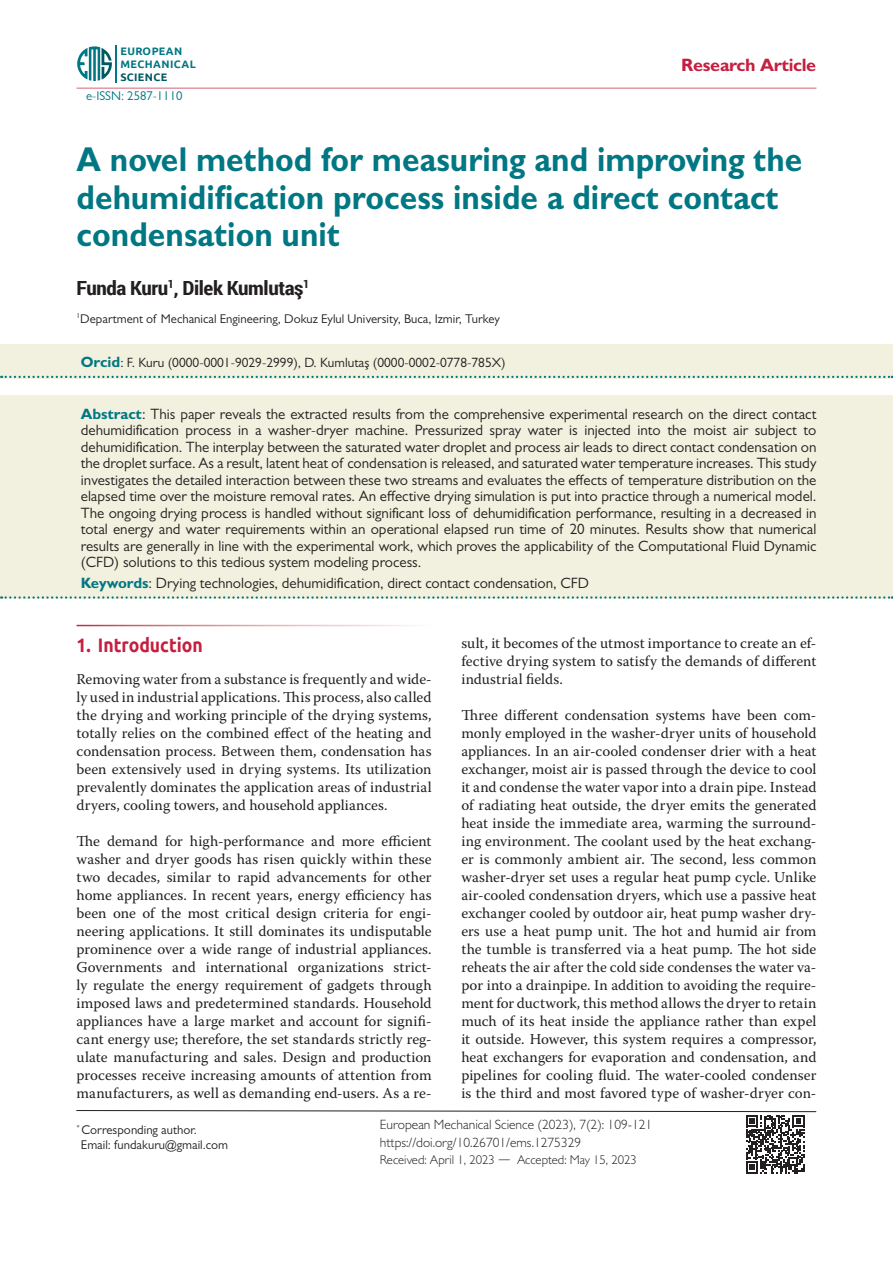
<style>
.page{position:relative;width:893px;height:1263px;background:#fff}
.page>*{position:absolute;margin:0;border:0;box-sizing:border-box;transform-origin:0 0}
.t1{font:700 34.65px/37.8px "Gill Sans";color:#007782;scale:.91 1}
.t2{font:700 19.5px "Roboto Condensed";letter-spacing:-.02em;color:#231f20;scale:1.1 1}
.t3{font:700 19.5px "Ubuntu";color:#c51f40;scale:.9 1}
.t4{font:700 18px "Gill Sans";letter-spacing:-.02em;color:#c51f40}
.t5{font:15px/18px "Warnock Pro";letter-spacing:.005em;color:#231f20;text-align:justify}
.t6{font:15px/16.5px "Gill Sans";color:#231f20;text-align:justify}
.t7{font:300 13.5px/18px "Gill Sans";color:#231f20}
.t8{font:13.5px "Gill Sans";color:#231f20}
.t9{font:12.75px/15.3px "Gill Sans";color:#231f20}
.t10{font:300 12.75px "Gill Sans";color:#231f20}
.t11{font:12.75px "Gill Sans";color:#007782}
.t12{font:700 10.8px/13px "Ubuntu";letter-spacing:.035em;color:#007782}
.t13{font:700 10.8px "Ubuntu";letter-spacing:.025em;color:#005962}
.s1{font-weight:700;font-size:15px;color:#007782}
.s2{font-weight:700;color:#007782}
.s3{font-family:"Cronos Pro";font-size:13.5px}
</style>
<div class="page">
<div style="left:0;top:344px;width:893px;height:34px;background:#f2f0de"></div>
<svg style="left:1px;top:376px;width:892px;height:2px"></svg>
<div style="left:0;top:396px;width:893px;height:182px;background:#f2f0de"></div>
<div style="left:0;top:565px;width:893px;height:34px;background:#f2f0de"></div>
<svg style="left:1px;top:596px;width:892px;height:3px"></svg>
<svg style="left:76px;top:1110px;width:741px;height:63px"></svg>
<hr style="left:77px;top:88px;width:739px;height:1px;background:#d66279">
<svg style="left:77px;top:45px;width:39px;height:38px"></svg>
<hr style="left:116px;top:45px;width:1px;height:38px;background:#007782">
<p class="t12" style="left:120px;top:44px;width:77px">EUROPEAN<br>MECHANICAL</p>
<p class="t13" style="left:120px;top:70px;width:48px">SCIENCE</p>
<p class="t11" style="left:86px;top:89px;width:98px">e-ISSN: 2587-1110</p>
<p class="t4" style="left:681px;top:54px;width:137px">Research Article</p>
<h1 class="t1" style="left:77px;top:139px;width:799px">A novel method for measuring and improving the dehumidification process inside a direct contact condensation unit</h1>
<h2 class="t2" style="left:77px;top:274px;width:213px">Funda Kuru<sup>1</sup>, Dilek Kumlutaş<sup>1</sup></h2>
<p class="t9" style="left:77px;top:311px;width:425px"><sup>1</sup>Department of Mechanical Engineering, Dokuz Eylul University, Buca, Izmir, Turkey</p>
<p class="t8" style="left:81px;top:355px;width:426px"><span class="s1">Orcid</span>: F. Kuru (0000-0001-9029-2999), D. Kumlutaş (0000-0002-0778-785X)</p>
<p class="t6" style="left:81px;top:405px;width:737px"><span class="s2">Abstract</span>: This paper reveals the extracted results from the comprehensive experimental research on the direct contact dehumidification process in a washer-dryer machine. Pressurized spray water is injected into the moist air subject to dehumidification. The interplay between the saturated water droplet and process air leads to direct contact condensation on the droplet surface. As a result, latent heat of condensation is released, and saturated water temperature increases. This study investigates the detailed interaction between these two streams and evaluates the effects of temperature distribution on the elapsed time over the moisture removal rates. An effective drying simulation is put into practice through a numerical model.<br>The ongoing drying process is handled without significant loss of dehumidification performance, resulting in a decreased in total energy and water requirements within an operational elapsed run time of 20 minutes. Results show that numerical results are generally in line with the experimental work, which proves the applicability of the Computational Fluid Dynamic (CFD) solutions to this tedious system modeling process.</p>
<p class="t6" style="left:81px;top:574px;width:510px"><span class="s2">Keywords</span>: Drying technologies, dehumidification, direct contact condensation, CFD</p>
<h2 class="t3" style="left:77px;top:633px;width:142px">1. Introduction</h2>
<p class="t5" style="left:77px;top:670px;width:357px">Removing water from a substance is frequently and wide&shy;ly used in industrial applications. This process, also called the drying and working principle of the drying systems, totally relies on the combined effect of the heating and condensation process. Between them, condensation has been extensively used in drying systems. Its utilization prevalently dominates the application areas of industrial dryers, cooling towers, and household appliances.</p>
<p class="t5" style="left:77px;top:832px;width:357px">The demand for high-performance and more efficient washer and dryer goods has risen quickly within these two decades, similar to rapid advancements for other home appliances. In recent years, energy efficiency has been one of the most critical design criteria for engi&shy;neering applications. It still dominates its undisputable prominence over a wide range of industrial appliances.<br>Governments and international organizations strict&shy;ly regulate the energy requirement of gadgets through imposed laws and predetermined standards. Household appliances have a large market and account for signifi&shy;cant energy use; therefore, the set standards strictly reg&shy;ulate manufacturing and sales. Design and production processes receive increasing amounts of attention from manufacturers, as well as demanding end-users. As a re-</p>
<p class="t5" style="left:461px;top:634px;width:357px">sult, it becomes of the utmost importance to create an ef&shy;fective drying system to satisfy the demands of different industrial fields.</p>
<p class="t5" style="left:461px;top:706px;width:357px">Three different condensation systems have been com&shy;monly employed in the washer-dryer units of household appliances. In an air-cooled condenser drier with a heat exchanger, moist air is passed through the device to cool it and condense the water vapor into a drain pipe. Instead of radiating heat outside, the dryer emits the generated heat inside the immediate area, warming the surround&shy;ing environment. The coolant used by the heat exchang&shy;er is commonly ambient air. The second, less common washer-dryer set uses a regular heat pump cycle. Unlike air-cooled condensation dryers, which use a passive heat exchanger cooled by outdoor air, heat pump washer dry&shy;ers use a heat pump unit. The hot and humid air from the tumble is transferred via a heat pump. The hot side reheats the air after the cold side condenses the water va&shy;por into a drainpipe. In addition to avoiding the require&shy;ment for ductwork, this method allows the dryer to retain much of its heat inside the appliance rather than expel it outside. However, this system requires a compressor, heat exchangers for evaporation and condensation, and pipelines for cooling fluid. The water-cooled condenser is the third and most favored type of washer-dryer con-</p>
<p class="t9" style="left:81px;top:1122px;width:149px;text-indent:-4px"><sup>*</sup> Corresponding author.<br>Email: fundakuru@gmail.com</p>
<p class="t7" style="left:380px;top:1115px;width:274px">European Mechanical Science (2023), 7(2): 109-121 https://doi.org/10.26701/ems.1275329</p>
<p class="t10" style="left:380px;top:1152px;width:258px">Received: April 1, 2023 <span class="s3">—</span> Accepted: May 15, 2023</p>
</div>
